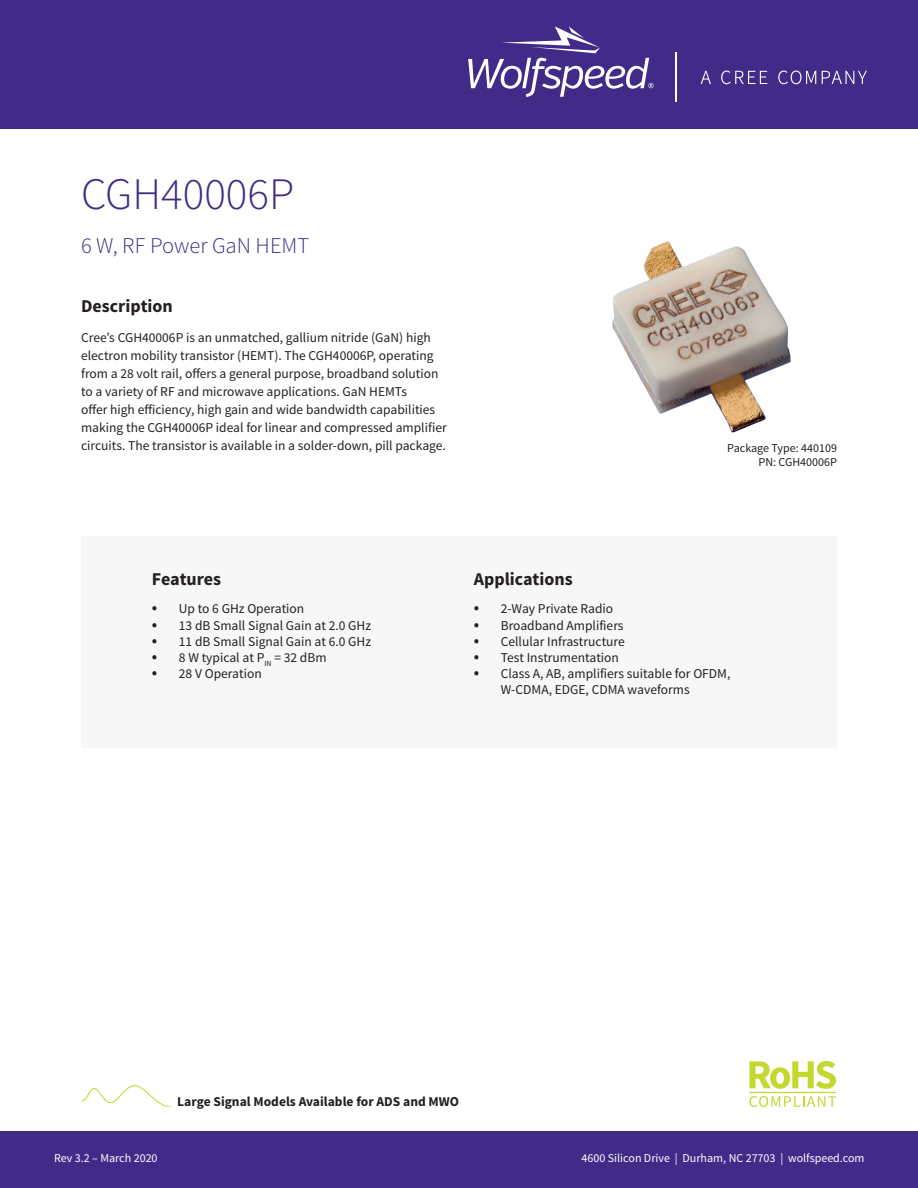
<style>
.page{position:relative;width:918px;height:1188px;background:#fff}
.page>*{position:absolute;margin:0;border:0;box-sizing:border-box;transform-origin:0 0}
.t1{font:300 45px "Source Sans Pro";color:#412a88}
.Section{font:300 22.5px "Source Sans Pro";color:#412a88}
.Section-2{font:700 18px "Source Sans Pro";color:#231f20}
.t2{font:13.5px/18px "Source Sans Pro";color:#231f20}
.t3{font:700 13.5px "Source Sans Pro";color:#231f20}
.t4{font:12px "Source Sans Pro";color:#fff}
.t5{font:12px "Source Sans Pro";color:#231f20}
.s1{font-size:18px}
</style>
<div class="page">
<div style="left:0;top:0;width:918px;height:128px;background:#412a88"></div>
<div style="left:0;top:1131px;width:918px;height:57px;background:#412a88"></div>
<svg style="left:701px;top:71px;width:10px;height:13px"></svg>
<svg style="left:721px;top:71px;width:46px;height:13px"></svg>
<svg style="left:778px;top:71px;width:38px;height:13px"></svg>
<svg style="left:822px;top:71px;width:45px;height:13px"></svg>
<hr style="left:676px;top:52px;width:1px;height:50px;background:#fff">
<svg style="left:468px;top:26px;width:186px;height:71px"></svg>
<img style="left:613px;top:242px;width:178px;height:190px">
<svg style="left:81px;top:1085px;width:91px;height:22px"></svg>
<svg style="left:749px;top:1061px;width:87px;height:28px"></svg>
<svg style="left:749px;top:1096px;width:87px;height:11px"></svg>
<hr style="left:749px;top:1092px;width:87px;height:1px;background:#c4d830">
<div style="left:81px;top:536px;width:756px;height:211px;background:#f7f7f7"></div>
<p class="t1" style="left:81px;top:166px;width:215px">CGH40006P</p>
<p class="Section" style="left:81px;top:232px;width:230px">6 W, RF Power GaN HEMT</p>
<p class="Section-2" style="left:81px;top:295px;width:93px">Description</p>
<p class="t2" style="left:81px;top:329px;width:367px">Cree’s CGH40006P is an unmatched, gallium nitride (GaN) high electron mobility transistor (HEMT). The CGH40006P, operating from a 28 volt rail, offers a general purpose, broadband solution to a variety of RF and microwave applications. GaN HEMTs<br>offer high efficiency, high gain and wide bandwidth capabilities making the CGH40006P ideal for linear and compressed amplifier circuits. The transistor is available in a solder-down, pill package.</p>
<p class="t5" style="left:727px;top:440px;width:111px">Package Type: 440109</p>
<p class="t5" style="left:758px;top:455px;width:80px">PN: CGH40006P</p>
<p class="Section-2" style="left:152px;top:568px;width:71px">Features</p>
<p class="t2" style="left:152px;top:600px;width:154px"><span class="s1">•</span> Up to 6 GHz Operation</p>
<p class="t2" style="left:152px;top:616px;width:221px"><span class="s1">•</span> 13 dB Small Signal Gain at 2.0 GHz</p>
<p class="t2" style="left:152px;top:633px;width:221px"><span class="s1">•</span> 11 dB Small Signal Gain at 6.0 GHz</p>
<p class="t2" style="left:152px;top:649px;width:176px"><span class="s1">•</span> 8 W typical at P<sub>IN</sub> = 32 dBm</p>
<p class="t2" style="left:152px;top:665px;width:111px"><span class="s1">•</span> 28 V Operation</p>
<p class="Section-2" style="left:474px;top:568px;width:101px">Applications</p>
<p class="t2" style="left:474px;top:600px;width:141px"><span class="s1">•</span> 2-Way Private Radio</p>
<p class="t2" style="left:474px;top:616px;width:151px"><span class="s1">•</span> Broadband Amplifiers</p>
<p class="t2" style="left:474px;top:633px;width:153px"><span class="s1">•</span> Cellular Infrastructure</p>
<p class="t2" style="left:474px;top:649px;width:147px"><span class="s1">•</span> Test Instrumentation</p>
<p class="t2" style="left:501px;top:666px;width:231px;line-height:16.2px;text-indent:-27px"><span class="s1">•</span> Class A, AB, amplifiers suitable for OFDM,<br>W-CDMA, EDGE, CDMA waveforms</p>
<p class="t3" style="left:177px;top:1093px;width:283px">Large Signal Models Available for ADS and MWO</p>
<p class="t4" style="left:54px;top:1150px;width:105px">Rev 3.2 – March 2020</p>
<p class="t4" style="left:582px;top:1150px;width:284px">4600 Silicon Drive | Durham, NC 27703 | wolfspeed.com</p>
</div>
